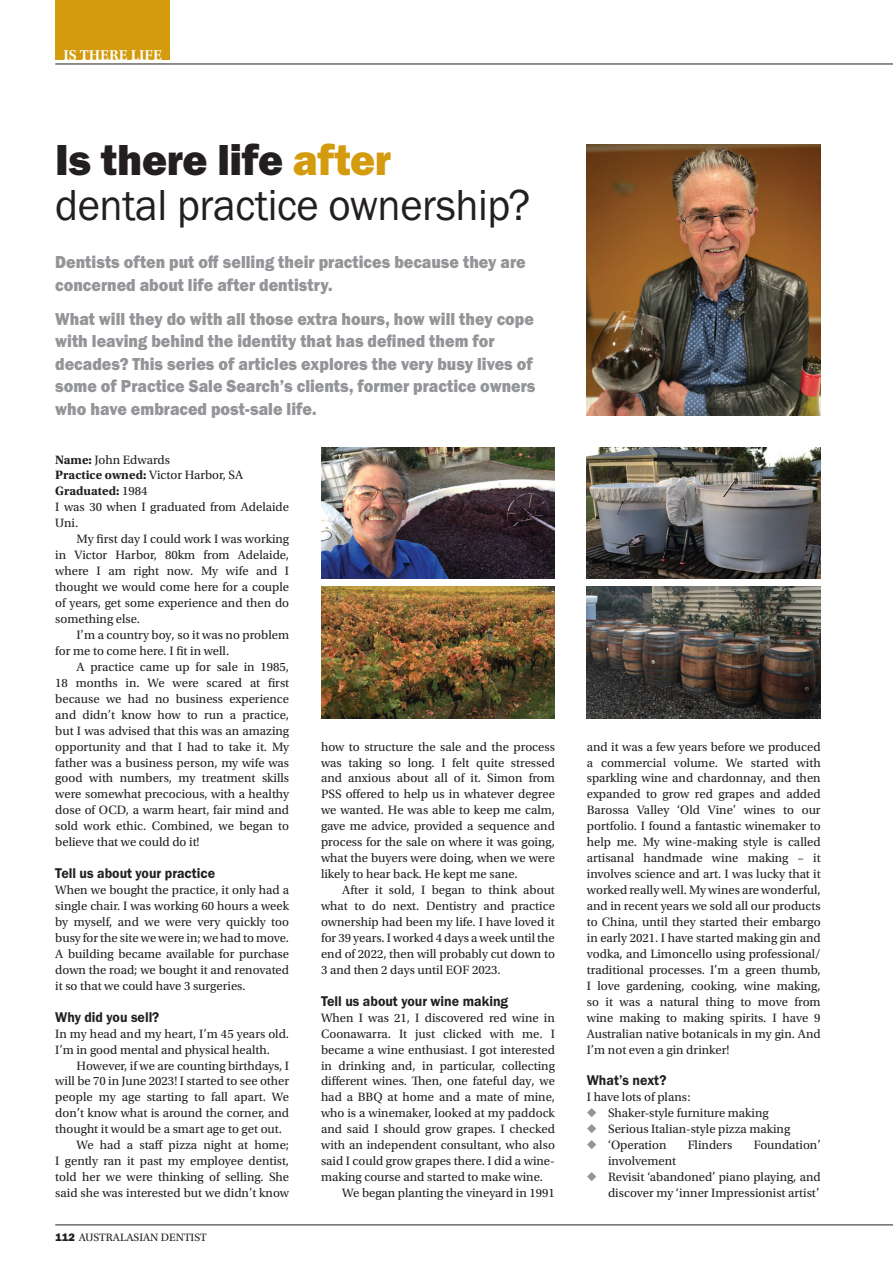
<style>
.page{position:relative;width:893px;height:1263px;background:#fff}
.page>*{position:absolute;margin:0;border:0;box-sizing:border-box;transform-origin:0 0}
.t1{font:45px/45px "Franklin Gothic URW Boo";letter-spacing:-.01em;color:#231f20;scale:.95 1}
.head_grey{font:18px/22.5px "Franklin Gothic URW Hea";color:#939598;scale:.9 1}
.t2{font:600 15px "Utopia Std";color:#fff}
.t3{font:15px "Utopia Std";color:#fff}
.Subhead{font:14.7px "Franklin Gothic URW Dem";color:#231f20;scale:.95 1}
.Body_text{font:12.75px/15.9px "Utopia Std";color:#231f20;text-align:justify}
.Body_text_no_indent{font:12.75px/15.9px "Utopia Std";color:#231f20}
.Body_text_indent{font:12.75px/15.9px "Utopia Std";color:#231f20;text-align:right}
.Body_text_no_indent-2{font:700 12.75px "Utopia Std";color:#231f20}
.t4{font:11.25px "Utopia Std";color:#231f20}
.s1{font-family:"Franklin Gothic URW Hea"}
.s2{font-family:"Franklin Gothic URW Hea";color:#d39b0d}
.s3{font-weight:700}
.s4{font-weight:400}
.s5{color:#939598}
</style>
<div class="page">
<hr style="left:55px;top:64px;width:838px;height:1px;background:#231f20">
<hr style="left:55px;top:1224px;width:838px;height:1px;background:#231f20">
<div style="left:55px;top:0;width:115px;height:60px;background:#d39b0d"></div>
<img style="left:587px;top:145px;width:234px;height:271px">
<img style="left:321px;top:448px;width:234px;height:130px">
<img style="left:587px;top:448px;width:234px;height:130px">
<img style="left:321px;top:587px;width:234px;height:132px">
<img style="left:587px;top:587px;width:234px;height:132px">
<p class="t3" style="left:73px;top:47px;width:77px">CAT GORY</p>
<p class="t2" style="left:63px;top:46px;width:100px">IS THERE LIFE</p>
<p class="t1" style="left:55px;top:136px;width:501px"><span class="s1">Is there life</span> <span class="s2">after<br></span>dental practice ownership?</p>
<p class="head_grey" style="left:55px;top:250px;width:524px">Dentists often put off selling their practices because they are concerned about life after dentistry.</p>
<p class="head_grey" style="left:55px;top:307px;width:535px">What will they do with all those extra hours, how will they cope with leaving behind the identity that has defined them for decades? This series of articles explores the very busy lives of some of Practice Sale Search’s clients, former practice owners who have embraced post-sale life.</p>
<p class="Body_text_no_indent" style="left:55px;top:452px;width:116px"><span class="s3">Name:</span> John Edwards</p>
<p class="Body_text_no_indent" style="left:55px;top:468px;width:189px"><span class="s3">Practice owned:</span> Victor Harbor, SA</p>
<p class="Body_text_no_indent-2" style="left:55px;top:484px;width:94px">Graduated: <span class="s4">1984</span></p>
<p class="Body_text_no_indent" style="left:55px;top:499px;width:235px">I was 30 when I graduated from Adelaide<br>Uni.</p>
<p class="Body_text" style="left:55px;top:531px;width:235px;text-indent:21px">My first day I could work I was working in Victor Harbor, 80km from Adelaide, where I am right now. My wife and I thought we would come here for a couple of years, get some experience and then do something else.</p>
<p class="Body_text" style="left:55px;top:627px;width:235px;text-indent:21px">I’m a country boy, so it was no problem for me to come here. I fit in well.</p>
<p class="Body_text" style="left:55px;top:659px;width:235px;text-indent:21px">A practice came up for sale in 1985, 18 months in. We were scared at first because we had no business experience and didn’t know how to run a practice, but I was advised that this was an amazing opportunity and that I had to take it. My father was a business person, my wife was good with numbers, my treatment skills were somewhat precocious, with a healthy dose of OCD, a warm heart, fair mind and sold work ethic. Combined, we began to believe that we could do it!</p>
<p class="Subhead" style="left:55px;top:864px;width:170px">Tell us about your practice</p>
<p class="Body_text_no_indent" style="left:55px;top:882px;width:235px;text-align:justify">When we bought the practice, it only had a single chair. I was working 60 hours a week by myself, and we were very quickly too busy for the site we were in; we had to move.<br>A building became available for purchase down the road; we bought it and renovated it so that we could have 3 surgeries.</p>
<p class="Subhead" style="left:55px;top:1008px;width:111px">Why did you sell?</p>
<p class="Body_text_no_indent" style="left:55px;top:1026px;width:235px">In my head and my heart, I’m 45 years old.<br>I’m in good mental and physical health.</p>
<p class="Body_text" style="left:55px;top:1058px;width:235px;text-indent:21px">However, if we are counting birthdays, I will be 70 in June 2023! I started to see other people my age starting to fall apart. We don’t know what is around the corner, and thought it would be a smart age to get out.</p>
<p class="Body_text" style="left:55px;top:1137px;width:235px;text-indent:21px">We had a staff pizza night at home; I gently ran it past my employee dentist, told her we were thinking of selling. She said she was interested but we didn’t know</p>
<p class="Body_text" style="left:321px;top:739px;width:235px">how to structure the sale and the process was taking so long. I felt quite stressed and anxious about all of it. Simon from PSS offered to help us in whatever degree we wanted. He was able to keep me calm, gave me advice, provided a sequence and process for the sale on where it was going, what the buyers were doing, when we were likely to hear back. He kept me sane.</p>
<p class="Body_text" style="left:321px;top:882px;width:235px;text-indent:21px">After it sold, I began to think about what to do next. Dentistry and practice ownership had been my life. I have loved it for 39 years. I worked 4 days a week until the end of 2022, then will probably cut down to 3 and then 2 days until EOF 2023.</p>
<p class="Subhead" style="left:321px;top:992px;width:199px">Tell us about your wine making</p>
<p class="Body_text_no_indent" style="left:321px;top:1010px;width:235px;text-align:justify">When I was 21, I discovered red wine in Coonawarra. It just clicked with me. I became a wine enthusiast. I got interested in drinking and, in particular, collecting different wines. Then, one fateful day, we had a BBQ at home and a mate of mine, who is a winemaker, looked at my paddock and said I should grow grapes. I checked with an independent consultant, who also said I could grow grapes there. I did a wine&shy;making course and started to make wine.</p>
<p class="Body_text" style="left:342px;top:1185px;width:214px">We began planting the vineyard in 1991</p>
<p class="t4" style="left:55px;top:1231px;width:153px"><span class="s1">112</span> AUSTRALASIAN DENTIST</p>
<p class="Body_text" style="left:587px;top:739px;width:235px">and it was a few years before we produced a commercial volume. We started with sparkling wine and chardonnay, and then expanded to grow red grapes and added Barossa Valley ‘Old Vine’ wines to our portfolio. I found a fantastic winemaker to help me. My wine-making style is called artisanal handmade wine making – it involves science and art. I was lucky that it worked really well. My wines are wonderful, and in recent years we sold all our products to China, until they started their embargo in early 2021. I have started making gin and vodka, and Limoncello using professional/ traditional processes. I’m a green thumb, I love gardening, cooking, wine making, so it was a natural thing to move from wine making to making spirits. I have 9<br>Australian native botanicals in my gin. And I’m not even a gin drinker!</p>
<p class="Subhead" style="left:587px;top:1071px;width:85px">What’s next?</p>
<p class="Body_text_no_indent" style="left:587px;top:1089px;width:105px">I have lots of plans:</p>
<p class="Body_text_indent" style="left:587px;top:1105px;width:183px"><span class="s5">◆</span> Shaker-style furniture making</p>
<p class="Body_text_indent" style="left:587px;top:1121px;width:205px"><span class="s5">◆</span> Serious Italian-style pizza making</p>
<p class="Body_text_indent" style="left:587px;top:1137px;width:81px"><span class="s5">◆</span> ‘Operation</p>
<p class="Body_text_indent" style="left:688px;top:1137px;width:46px">Flinders</p>
<p class="Body_text_indent" style="left:754px;top:1137px;width:68px">Foundation’</p>
<p class="Body_text_indent" style="left:608px;top:1153px;width:70px">involvement</p>
<p class="Body_text_indent" style="left:587px;top:1169px;width:235px"><span class="s5">◆</span> Revisit ‘abandoned’ piano playing, and discover my ‘inner Impressionist artist’</p>
</div>
